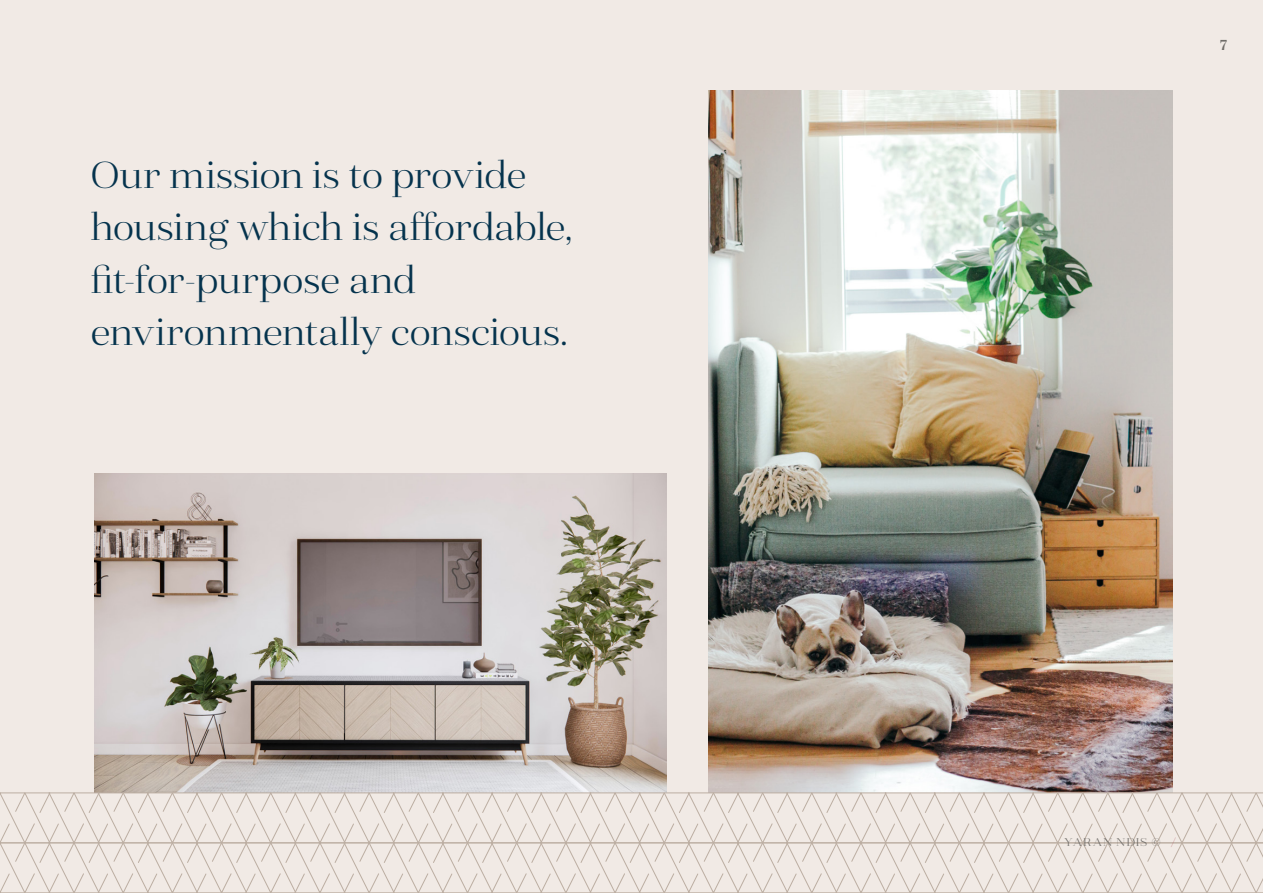
<style>
.page{position:relative;width:1263px;height:893px;background:#f1eae5}
.page>*{position:absolute;margin:0;border:0;box-sizing:border-box;transform-origin:0 0}
.t1{font:300 37.5px/52.5px "Fiorina Title";letter-spacing:-.035em;color:#05334d}
.t2{font:700 15px "Inria Serif";color:#6f6c68}
.t3{font:300 11.25px "Fiorina Title";letter-spacing:.085em;color:#6f6c68}
.s1{color:#a94b55}
</style>
<div class="page">
<img style="left:95px;top:473px;width:572px;height:319px">
<img style="left:709px;top:90px;width:464px;height:702px">
<svg style="left:0;top:792px;width:1263px;height:101px"></svg>
<p class="t1" style="left:90px;top:148px;width:484px">Our mission is to provide housing which is affordable, fit-for-purpose and environmentally conscious.</p>
<p class="t2" style="left:1220px;top:35px;width:8px">7</p>
<p class="t3" style="left:1064px;top:834px;width:113px">YARAN NDIS © <span class="s1">/</span></p>
</div>
